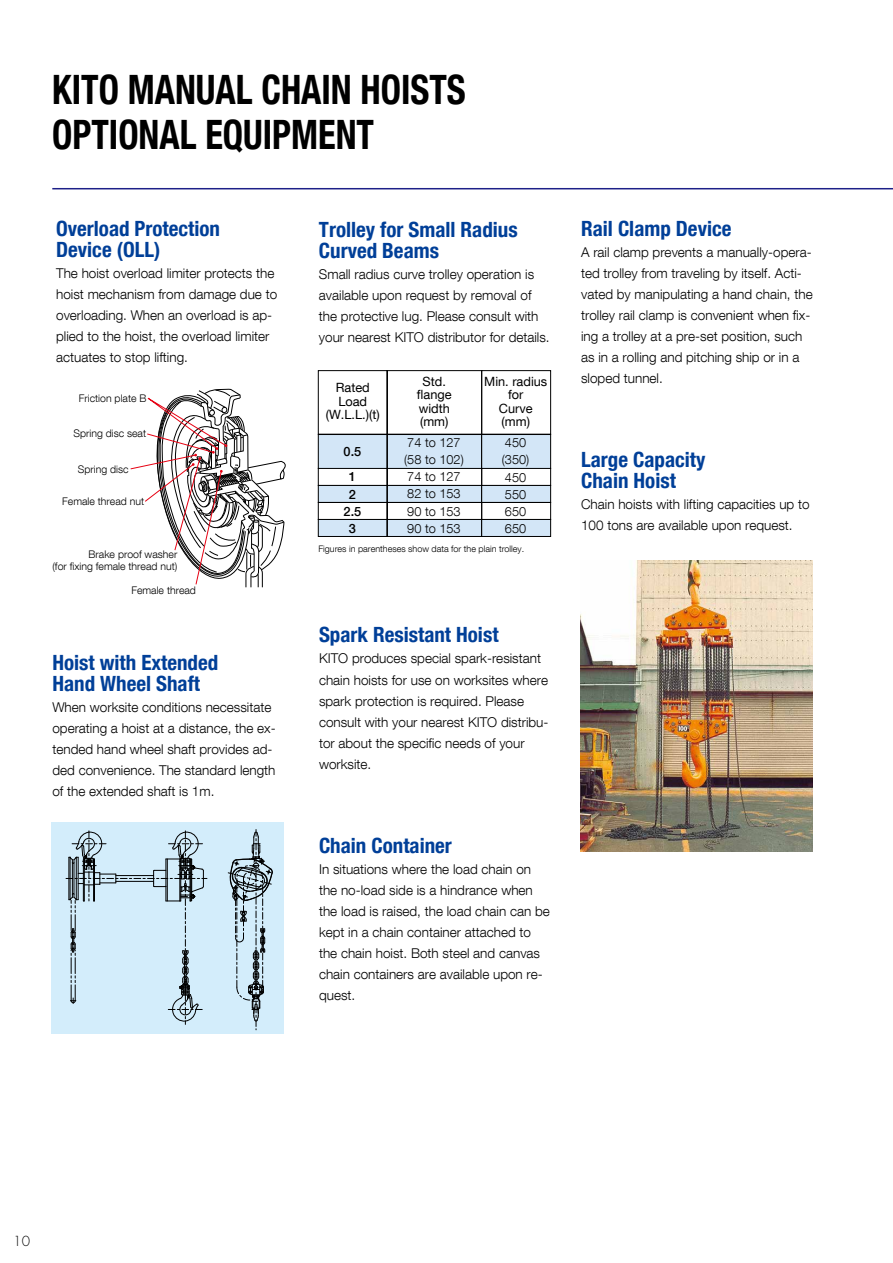
<style>
.page{position:relative;width:893px;height:1263px;background:#fff}
.page>*{position:absolute;margin:0;border:0;box-sizing:border-box;transform-origin:0 0}
.t1{font:700 condensed 40.5px/45px "Helvetica Neue LT Com";color:#000;scale:.9 1}
.t2{font:700 condensed 21px/21px "Helvetica Neue LT Com";color:#003f98}
.t3{font:300 13.5px/21px "Helvetica Neue LT Com";color:#000}
.t4{font:300 13.5px "Futura Std";color:#000}
.t5{font:300 12.75px/17px "Helvetica Neue LT Com";color:#000}
.t6{font:12.75px/13.5px "Helvetica Neue LT Com";color:#000;text-align:center}
.t7{font:500 12.75px/17px "Helvetica Neue LT Com";color:#000;text-align:center}
.t8{font:300 10.5px/12px "Helvetica Neue LT Com";color:#000;text-align:right}
.t9{font:300 9px "Helvetica Neue LT Com";color:#000}
</style>
<div class="page">
<hr style="left:52px;top:188px;width:841px;height:1px;background:#1d2088">
<img style="left:580px;top:560px;width:233px;height:292px">
<div style="left:52px;top:822px;width:232px;height:211px;background:#d3edfb"></div>
<svg style="left:228px;top:829px;width:45px;height:201px"></svg>
<svg style="left:66px;top:831px;width:141px;height:193px"></svg>
<div style="left:318px;top:370px;width:69px;height:65px;border:1px solid #000"></div>
<div style="left:387px;top:370px;width:95px;height:65px;border:1px solid #000"></div>
<div style="left:481px;top:370px;width:70px;height:65px;border:1px solid #000"></div>
<div style="left:481px;top:468px;width:70px;height:18px;border:1px solid #000"></div>
<div style="left:318px;top:485px;width:69px;height:17px;background:#d3e6f7"></div>
<div style="left:318px;top:485px;width:69px;height:18px;border:1px solid #000"></div>
<div style="left:387px;top:485px;width:95px;height:17px;background:#d3e6f7"></div>
<div style="left:387px;top:485px;width:95px;height:18px;border:1px solid #000"></div>
<div style="left:482px;top:485px;width:69px;height:17px;background:#d3e6f7"></div>
<div style="left:481px;top:485px;width:70px;height:18px;border:1px solid #000"></div>
<div style="left:318px;top:502px;width:69px;height:18px;border:1px solid #000"></div>
<div style="left:387px;top:502px;width:95px;height:18px;border:1px solid #000"></div>
<div style="left:481px;top:502px;width:70px;height:18px;border:1px solid #000"></div>
<div style="left:318px;top:519px;width:69px;height:17px;background:#d3e6f7"></div>
<div style="left:318px;top:519px;width:69px;height:18px;border:1px solid #000"></div>
<div style="left:387px;top:519px;width:95px;height:17px;background:#d3e6f7"></div>
<div style="left:387px;top:519px;width:95px;height:18px;border:1px solid #000"></div>
<div style="left:482px;top:519px;width:69px;height:17px;background:#d3e6f7"></div>
<div style="left:481px;top:519px;width:70px;height:18px;border:1px solid #000"></div>
<div style="left:318px;top:434px;width:69px;height:34px;background:#d3e6f7"></div>
<div style="left:318px;top:434px;width:69px;height:35px;border:1px solid #000"></div>
<div style="left:387px;top:434px;width:95px;height:34px;background:#d3e6f7"></div>
<div style="left:387px;top:434px;width:95px;height:35px;border:1px solid #000"></div>
<div style="left:482px;top:434px;width:69px;height:34px;background:#d3e6f7"></div>
<div style="left:481px;top:434px;width:70px;height:35px;border:1px solid #000"></div>
<svg style="left:130px;top:388px;width:155px;height:200px"></svg>
<hr style="left:318px;top:434px;width:233px;height:1px;background:#000">
<hr style="left:387px;top:371px;width:1px;height:165px;background:#000">
<h1 class="t1" style="left:52px;top:67px;width:461px">KITO MANUAL CHAIN HOISTS<br>OPTIONAL EQUIPMENT</h1>
<h2 class="t2" style="left:56px;top:218px;width:165px">Overload Protection<br>Device (OLL)</h2>
<p class="t3" style="left:56px;top:263px;width:223px">The hoist overload limiter protects the hoist mechanism from damage due to overloading. When an overload is ap&shy;plied to the hoist, the overload limiter actuates to stop lifting.</p>
<p class="t8" style="left:79px;top:392px;width:69px">Friction plate B</p>
<p class="t8" style="left:73px;top:427px;width:74px">Spring disc seat</p>
<p class="t8" style="left:78px;top:463px;width:52px">Spring disc</p>
<p class="t8" style="left:62px;top:494px;width:83px">Female thread nut</p>
<p class="t8" style="left:52px;top:548px;width:126px">Brake proof washer<br>(for fixing female thread nut)</p>
<p class="t8" style="left:131px;top:584px;width:66px">Female thread</p>
<h2 class="t2" style="left:52px;top:652px;width:167px">Hoist with Extended<br>Hand Wheel Shaft</h2>
<p class="t3" style="left:52px;top:696px;width:225px">When worksite conditions necessitate operating a hoist at a distance, the ex&shy;tended hand wheel shaft provides ad&shy;ded convenience. The standard length of the extended shaft is 1m.</p>
<h2 class="t2" style="left:319px;top:219px;width:200px">Trolley for Small Radius<br>Curved Beams</h2>
<p class="t3" style="left:319px;top:263px;width:232px">Small radius curve trolley operation is available upon request by removal of the protective lug. Please consult with your nearest KITO distributor for details.</p>
<p class="t6" style="left:326px;top:380px;width:55px">Rated<br>Load (W.L.L.)(t)</p>
<p class="t7" style="left:344px;top:438px;width:19px;line-height:25.5px">0.5<br>1</p>
<p class="t7" style="left:344px;top:485px;width:19px">2<br>2.5<br>3</p>
<p class="t6" style="left:417px;top:374px;width:36px">Std. flange width (mm)</p>
<p class="t5" style="left:404px;top:434px;width:61px">74 to 127 (58 to 102)<br>74 to 127<br>82 to 153<br>90 to 153<br>90 to 153</p>
<p class="t6" style="left:484px;top:374px;width:65px">Min. radius for<br>Curve (mm)</p>
<p class="t5" style="left:502px;top:434px;width:29px">450 (350)<br>450<br>550<br>650<br>650</p>
<p class="t9" style="left:318px;top:543px;width:207px">Figures in parentheses show data for the plain trolley.</p>
<h2 class="t2" style="left:319px;top:625px;width:181px">Spark Resistant Hoist</h2>
<p class="t3" style="left:319px;top:648px;width:231px">KITO produces special spark-resistant chain hoists for use on worksites where spark protection is required. Please consult with your nearest KITO distribu&shy;tor about the specific needs of your worksite.</p>
<h2 class="t2" style="left:319px;top:835px;width:134px">Chain Container</h2>
<p class="t3" style="left:319px;top:858px;width:232px">In situations where the load chain on the no-load side is a hindrance when the load is raised, the load chain can be kept in a chain container attached to the chain hoist. Both steel and canvas chain containers are available upon re&shy;quest.</p>
<h2 class="t2" style="left:581px;top:218px;width:152px">Rail Clamp Device</h2>
<p class="t3" style="left:581px;top:242px;width:233px">A rail clamp prevents a manually-opera&shy;ted trolley from traveling by itself. Acti&shy;vated by manipulating a hand chain, the trolley rail clamp is convenient when fix&shy;ing a trolley at a pre-set position, such as in a rolling and pitching ship or in a sloped tunnel.</p>
<h2 class="t2" style="left:581px;top:449px;width:126px">Large Capacity<br>Chain Hoist</h2>
<p class="t3" style="left:581px;top:494px;width:230px">Chain hoists with lifting capacities up to<br>100 tons are available upon request.</p>
<p class="t4" style="left:13px;top:1233px;width:18px">10</p>
</div>
